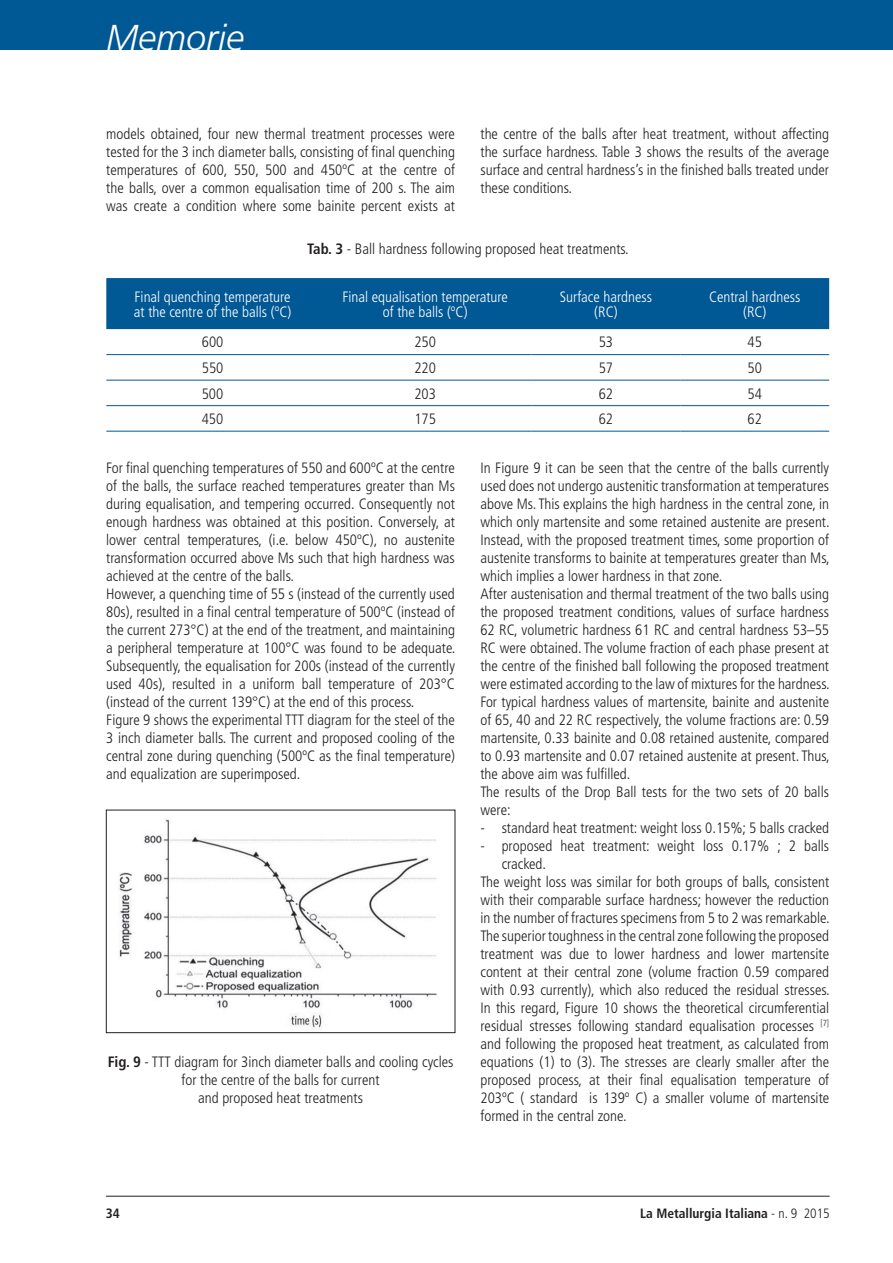
<style>
.page{position:relative;width:893px;height:1263px;background:#fff}
.page>*{position:absolute;margin:0;border:0;box-sizing:border-box;transform-origin:0 0}
.t1{font:italic 300 36px "Frutiger LT Std";color:#fff}
.t2{font:300 condensed 15px/18px "Frutiger LT Std";color:#231f20;text-align:justify}
.t3{font:300 condensed 15px/15px "Frutiger LT Std";color:#fff;text-align:center}
.t4{font:700 condensed 13.5px "Frutiger LT Std";color:#231f20}
.s1{font-weight:700}
.s2{font-weight:300}
</style>
<div class="page">
<hr style="left:106px;top:1196px;width:724px;height:1px;background:#231f20">
<div style="left:0;top:0;width:893px;height:50px;background:#005895"></div>
<div style="left:106px;top:278px;width:723px;height:51px;background:#005895"></div>
<hr style="left:106px;top:354px;width:213px;height:1px;background:#005895">
<hr style="left:319px;top:354px;width:212px;height:1px;background:#005895">
<hr style="left:531px;top:354px;width:149px;height:1px;background:#005895">
<hr style="left:680px;top:354px;width:149px;height:1px;background:#005895">
<hr style="left:106px;top:380px;width:213px;height:1px;background:#005895">
<hr style="left:319px;top:380px;width:212px;height:1px;background:#005895">
<hr style="left:531px;top:380px;width:149px;height:1px;background:#005895">
<hr style="left:680px;top:380px;width:149px;height:1px;background:#005895">
<hr style="left:106px;top:405px;width:213px;height:1px;background:#005895">
<hr style="left:319px;top:405px;width:212px;height:1px;background:#005895">
<hr style="left:531px;top:405px;width:149px;height:1px;background:#005895">
<hr style="left:680px;top:405px;width:149px;height:1px;background:#005895">
<hr style="left:106px;top:431px;width:213px;height:1px;background:#005895">
<hr style="left:319px;top:431px;width:212px;height:1px;background:#005895">
<hr style="left:531px;top:431px;width:149px;height:1px;background:#005895">
<hr style="left:680px;top:431px;width:149px;height:1px;background:#005895">
<img style="left:119px;top:819px;width:318px;height:209px">
<div style="left:106px;top:810px;width:349px;height:223px;border:1px solid #231f20"></div>
<h1 class="t1" style="left:106px;top:17px;width:139px">Memorie</h1>
<p class="t2" style="left:106px;top:125px;width:350px">models obtained, four new thermal treatment processes were tested for the 3 inch diameter balls, consisting of final quenching temperatures of 600, 550, 500 and 450ºC at the centre of the balls, over a common equalisation time of 200 s. The aim was create a condition where some bainite percent exists at</p>
<p class="t2" style="left:480px;top:125px;width:350px">the centre of the balls after heat treatment, without affecting the surface hardness. Table 3 shows the results of the average surface and central hardness’s in the finished balls treated under these conditions.</p>
<p class="t2" style="left:307px;top:240px;width:323px"><span class="s1">Tab. 3</span> - Ball hardness following proposed heat treatments.</p>
<p class="t3" style="left:134px;top:289px;width:159px;text-align:left">Final quenching temperature at the centre of the balls (ºC)</p>
<p class="t3" style="left:342px;top:289px;width:167px">Final equalisation temperature of the balls (ºC)</p>
<p class="t3" style="left:560px;top:289px;width:94px">Surface hardness (RC)</p>
<p class="t3" style="left:709px;top:289px;width:93px">Central hardness (RC)</p>
<p class="t2" style="left:202px;top:333px;width:23px">600</p>
<p class="t2" style="left:414px;top:333px;width:23px">250</p>
<p class="t2" style="left:599px;top:333px;width:16px">53</p>
<p class="t2" style="left:748px;top:333px;width:16px">45</p>
<p class="t2" style="left:202px;top:359px;width:23px">550</p>
<p class="t2" style="left:414px;top:359px;width:23px">220</p>
<p class="t2" style="left:599px;top:359px;width:16px">57</p>
<p class="t2" style="left:747px;top:359px;width:16px">50</p>
<p class="t2" style="left:202px;top:384px;width:23px">500</p>
<p class="t2" style="left:414px;top:384px;width:23px">203</p>
<p class="t2" style="left:599px;top:384px;width:16px">62</p>
<p class="t2" style="left:747px;top:384px;width:16px">54</p>
<p class="t2" style="left:202px;top:410px;width:23px">450</p>
<p class="t2" style="left:414px;top:410px;width:23px">175</p>
<p class="t2" style="left:599px;top:410px;width:16px">62</p>
<p class="t2" style="left:747px;top:410px;width:16px">62</p>
<p class="t2" style="left:106px;top:459px;width:351px;text-align:left">For final quenching temperatures of 550 and 600ºC at the centre of the balls, the surface reached temperatures greater than Ms during equalisation, and tempering occurred. Consequently not enough hardness was obtained at this position. Conversely, at lower central temperatures, (i.e. below 450ºC), no austenite transformation occurred above Ms such that high hardness was achieved at the centre of the balls.<br>However, a quenching time of 55 s (instead of the currently used 80s), resulted in a final central temperature of 500ºC (instead of the current 273°C) at the end of the treatment, and maintaining a peripheral temperature at 100°C was found to be adequate.<br>Subsequently, the equalisation for 200s (instead of the currently used 40s), resulted in a uniform ball temperature of 203°C (instead of the current 139°C) at the end of this process.<br>Figure 9 shows the experimental TTT diagram for the steel of the 3 inch diameter balls. The current and proposed cooling of the central zone during quenching (500ºC as the final temperature) and equalization are superimposed.</p>
<p class="t2" style="left:480px;top:459px;width:351px;text-align:left">In Figure 9 it can be seen that the centre of the balls currently used does not undergo austenitic transformation at temperatures above Ms. This explains the high hardness in the central zone, in which only martensite and some retained austenite are present.<br>Instead, with the proposed treatment times, some proportion of austenite transforms to bainite at temperatures greater than Ms, which implies a lower hardness in that zone.<br>After austenisation and thermal treatment of the two balls using the proposed treatment conditions, values of surface hardness 62 RC, volumetric hardness 61 RC and central hardness 53–55<br>RC were obtained. The volume fraction of each phase present at the centre of the finished ball following the proposed treatment were estimated according to the law of mixtures for the hardness.<br>For typical hardness values of martensite, bainite and austenite of 65, 40 and 22 RC respectively, the volume fractions are: 0.59 martensite, 0.33 bainite and 0.08 retained austenite, compared to 0.93 martensite and 0.07 retained austenite at present. Thus, the above aim was fulfilled.<br>The results of the Drop Ball tests for the two sets of 20 balls were:</p>
<p class="t2" style="left:480px;top:819px;width:350px">- standard heat treatment: weight loss 0.15%; 5 balls cracked</p>
<p class="t2" style="left:480px;top:837px;width:350px">- proposed heat treatment: weight loss 0.17% ; 2 balls</p>
<p class="t2" style="left:502px;top:855px;width:46px">cracked.</p>
<p class="t2" style="left:480px;top:873px;width:350px">The weight loss was similar for both groups of balls, consistent</p>
<p class="t2" style="left:480px;top:891px;width:350px">with their comparable surface hardness; however the reduction</p>
<p class="t2" style="left:480px;top:909px;width:351px">in the number of fractures specimens from 5 to 2 was remarkable.</p>
<p class="t2" style="left:480px;top:927px;width:350px">The superior toughness in the central zone following the proposed</p>
<p class="t2" style="left:480px;top:945px;width:350px">treatment was due to lower hardness and lower martensite</p>
<p class="t2" style="left:480px;top:963px;width:350px">content at their central zone (volume fraction 0.59 compared</p>
<p class="t2" style="left:480px;top:981px;width:351px">with 0.93 currently), which also reduced the residual stresses.</p>
<p class="t2" style="left:480px;top:999px;width:350px">In this regard, Figure 10 shows the theoretical circumferential</p>
<p class="t2" style="left:480px;top:1017px;width:350px">residual stresses following standard equalisation processes <sup>[7]</sup></p>
<p class="t2" style="left:480px;top:1035px;width:350px">and following the proposed heat treatment, as calculated from</p>
<p class="t2" style="left:480px;top:1053px;width:350px">equations (1) to (3). The stresses are clearly smaller after the</p>
<p class="t2" style="left:480px;top:1071px;width:350px">proposed process, at their final equalisation temperature of</p>
<p class="t2" style="left:480px;top:1089px;width:350px">203ºC ( standard is 139º C) a smaller volume of martensite</p>
<p class="t2" style="left:480px;top:1107px;width:148px">formed in the central zone.</p>
<p class="t2" style="left:108px;top:1053px;width:347px;text-align:center"><span class="s1">Fig. 9</span> - TTT diagram for 3inch diameter balls and cooling cycles for the centre of the balls for current<br>and proposed heat treatments</p>
<p class="t4" style="left:106px;top:1205px;width:16px">34</p>
<p class="t4" style="left:640px;top:1205px;width:191px">La Metallurgia Italiana <span class="s2">- n. 9 2015</span></p>
</div>
